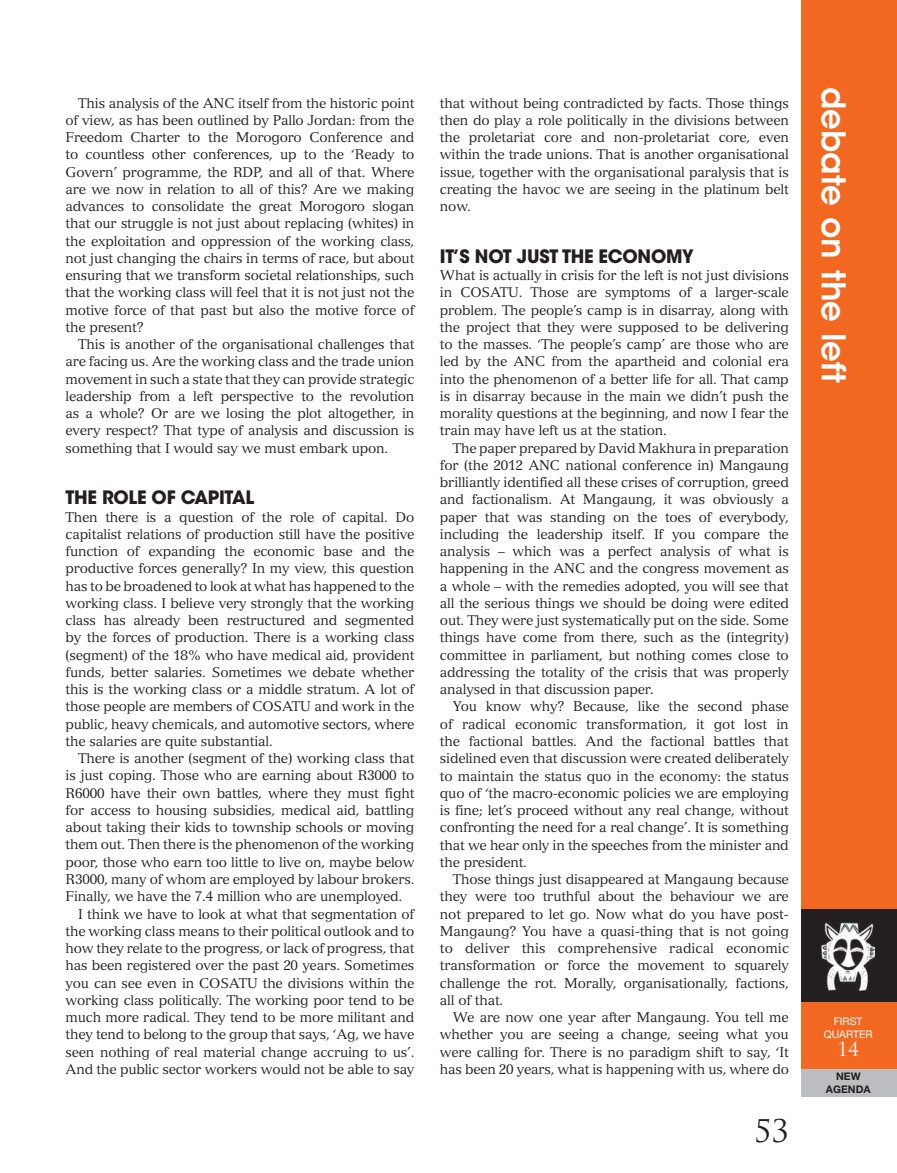
<style>
.page{position:relative;width:897px;height:1173px;background:#fff}
.page>*{position:absolute;margin:0;border:0;box-sizing:border-box;transform-origin:0 0}
.t1{font:600 32.55px "ITC Avant Garde Std";color:#fff}
.t2{font:30.45px "Trajan Pro";color:#231f20}
.t3{font:19.35px "Trajan Pro";color:#fff}
.t4{font:700 18.3px "ITC Avant Garde Std";letter-spacing:-.015em;color:#231f20}
.t5{font:13.8px/17.2px "Versailles LT Std";letter-spacing:-.015em;color:#231f20;text-align:justify}
.t6{font:10.5px/12.6px "Helvetica Neue LT Std";color:#fff;text-align:center}
.t7{font:700 10.5px/12.6px "Helvetica Neue LT Std";color:#231f20;text-align:center}
</style>
<div class="page">
<div style="left:801px;top:0;width:95px;height:1069px;background:#f36821"></div>
<div style="left:801px;top:1069px;width:95px;height:28px;background:#bcbdc0"></div>
<div style="left:801px;top:909px;width:95px;height:92px;background:#231f20"></div>
<img style="left:821px;top:922px;width:53px;height:68px">
<p class="t5" style="left:66px;top:94px;width:350px;text-indent:13px">This analysis of the ANC itself from the historic point of view, as has been outlined by Pallo Jordan: from the Freedom Charter to the Morogoro Conference and to countless other conferences, up to the ‘Ready to Govern’ programme, the RDP, and all of that. Where are we now in relation to all of this? Are we making advances to consolidate the great Morogoro slogan that our struggle is not just about replacing (whites) in the exploitation and oppression of the working class, not just changing the chairs in terms of race, but about ensuring that we transform societal relationships, such that the working class will feel that it is not just not the motive force of that past but also the motive force of the present?</p>
<p class="t5" style="left:66px;top:336px;width:350px;text-indent:13px">This is another of the organisational challenges that are facing us. Are the working class and the trade union movement in such a state that they can provide strategic leadership from a left perspective to the revolution as a whole? Or are we losing the plot altogether, in every respect? That type of analysis and discussion is something that I would say we must embark upon.</p>
<h3 class="t4" style="left:66px;top:486px;width:190px">THE ROLE OF CAPITAL</h3>
<p class="t5" style="left:66px;top:508px;width:350px">Then there is a question of the role of capital. Do capitalist relations of production still have the positive function of expanding the economic base and the productive forces generally? In my view, this question has to be broadened to look at what has happened to the working class. I believe very strongly that the working class has already been restructured and segmented by the forces of production. There is a working class (segment) of the 18% who have medical aid, provident funds, better salaries. Sometimes we debate whether this is the working class or a middle stratum. A lot of those people are members of COSATU and work in the public, heavy chemicals, and automotive sectors, where the salaries are quite substantial.</p>
<p class="t5" style="left:78px;top:750px;width:337px">There is another (segment of the) working class that</p>
<p class="t5" style="left:66px;top:767px;width:350px">is just coping. Those who are earning about R3000 to</p>
<p class="t5" style="left:66px;top:784px;width:350px">R6000 have their own battles, where they must fight</p>
<p class="t5" style="left:66px;top:801px;width:350px">for access to housing subsidies, medical aid, battling</p>
<p class="t5" style="left:66px;top:819px;width:350px">about taking their kids to township schools or moving</p>
<p class="t5" style="left:66px;top:836px;width:350px">them out. Then there is the phenomenon of the working</p>
<p class="t5" style="left:66px;top:853px;width:350px">poor, those who earn too little to live on, maybe below</p>
<p class="t5" style="left:66px;top:870px;width:350px">R3000, many of whom are employed by labour brokers.</p>
<p class="t5" style="left:66px;top:888px;width:338px">Finally, we have the 7.4 million who are unemployed.</p>
<p class="t5" style="left:78px;top:905px;width:337px">I think we have to look at what that segmentation of</p>
<p class="t5" style="left:66px;top:922px;width:350px">the working class means to their political outlook and to</p>
<p class="t5" style="left:66px;top:939px;width:350px">how they relate to the progress, or lack of progress, that</p>
<p class="t5" style="left:66px;top:957px;width:350px">has been registered over the past 20 years. Sometimes</p>
<p class="t5" style="left:66px;top:974px;width:350px">you can see even in COSATU the divisions within the</p>
<p class="t5" style="left:66px;top:991px;width:350px">working class politically. The working poor tend to be</p>
<p class="t5" style="left:66px;top:1008px;width:350px">much more radical. They tend to be more militant and</p>
<p class="t5" style="left:66px;top:1026px;width:350px">they tend to belong to the group that says, ‘Ag, we have</p>
<p class="t5" style="left:66px;top:1043px;width:350px">seen nothing of real material change accruing to us’.</p>
<p class="t5" style="left:66px;top:1060px;width:350px">And the public sector workers would not be able to say</p>
<p class="t5" style="left:440px;top:94px;width:350px">that without being contradicted by facts. Those things then do play a role politically in the divisions between the proletariat core and non-proletariat core, even within the trade unions. That is another organisational issue, together with the organisational paralysis that is creating the havoc we are seeing in the platinum belt now.</p>
<h3 class="t4" style="left:440px;top:244px;width:255px">IT’S NOT JUST THE ECONOMY</h3>
<p class="t5" style="left:440px;top:267px;width:350px">What is actually in crisis for the left is not just divisions in COSATU. Those are symptoms of a larger-scale problem. The people’s camp is in disarray, along with the project that they were supposed to be delivering to the masses. ‘The people’s camp’ are those who are led by the ANC from the apartheid and colonial era into the phenomenon of a better life for all. That camp is in disarray because in the main we didn’t push the morality questions at the beginning, and now I fear the train may have left us at the station.</p>
<p class="t5" style="left:440px;top:439px;width:350px;text-indent:13px">The paper prepared by David Makhura in preparation for (the 2012 ANC national conference in) Mangaung brilliantly identified all these crises of corruption, greed and factionalism. At Mangaung, it was obviously a paper that was standing on the toes of everybody, including the leadership itself. If you compare the analysis – which was a perfect analysis of what is happening in the ANC and the congress movement as a whole – with the remedies adopted, you will see that all the serious things we should be doing were edited out. They were just systematically put on the side. Some things have come from there, such as the (integrity) committee in parliament, but nothing comes close to addressing the totality of the crisis that was properly analysed in that discussion paper.</p>
<p class="t5" style="left:440px;top:698px;width:350px;text-indent:13px">You know why? Because, like the second phase of radical economic transformation, it got lost in the factional battles. And the factional battles that sidelined even that discussion were created deliberately to maintain the status quo in the economy: the status quo of ‘the macro-economic policies we are employing is fine; let’s proceed without any real change, without confronting the need for a real change’. It is something that we hear only in the speeches from the minister and the president.</p>
<p class="t5" style="left:440px;top:870px;width:350px;text-indent:13px">Those things just disappeared at Mangaung because they were too truthful about the behaviour we are not prepared to let go. Now what do you have post-Mangaung? You have a quasi-thing that is not going to deliver this comprehensive radical economic transformation or force the movement to squarely challenge the rot. Morally, organisationally, factions, all of that.</p>
<p class="t5" style="left:440px;top:1008px;width:350px;text-indent:13px">We are now one year after Mangaung. You tell me whether you are seeing a change, seeing what you were calling for. There is no paradigm shift to say, ‘It has been 20 years, what is happening with us, where do</p>
<h2 class="t2" style="left:754px;top:1112px;width:36px">53</h2>
<h1 class="t1" style="left:854px;top:87px;width:297px;rotate:90deg">debate on the left</h1>
<p class="t6" style="left:823px;top:1015px;width:51px">FIRST<br>QUARTER</p>
<h3 class="t3" style="left:837px;top:1036px;width:24px">14</h3>
<p class="t7" style="left:825px;top:1070px;width:46px">NEW<br>AGENDA</p>
</div>
